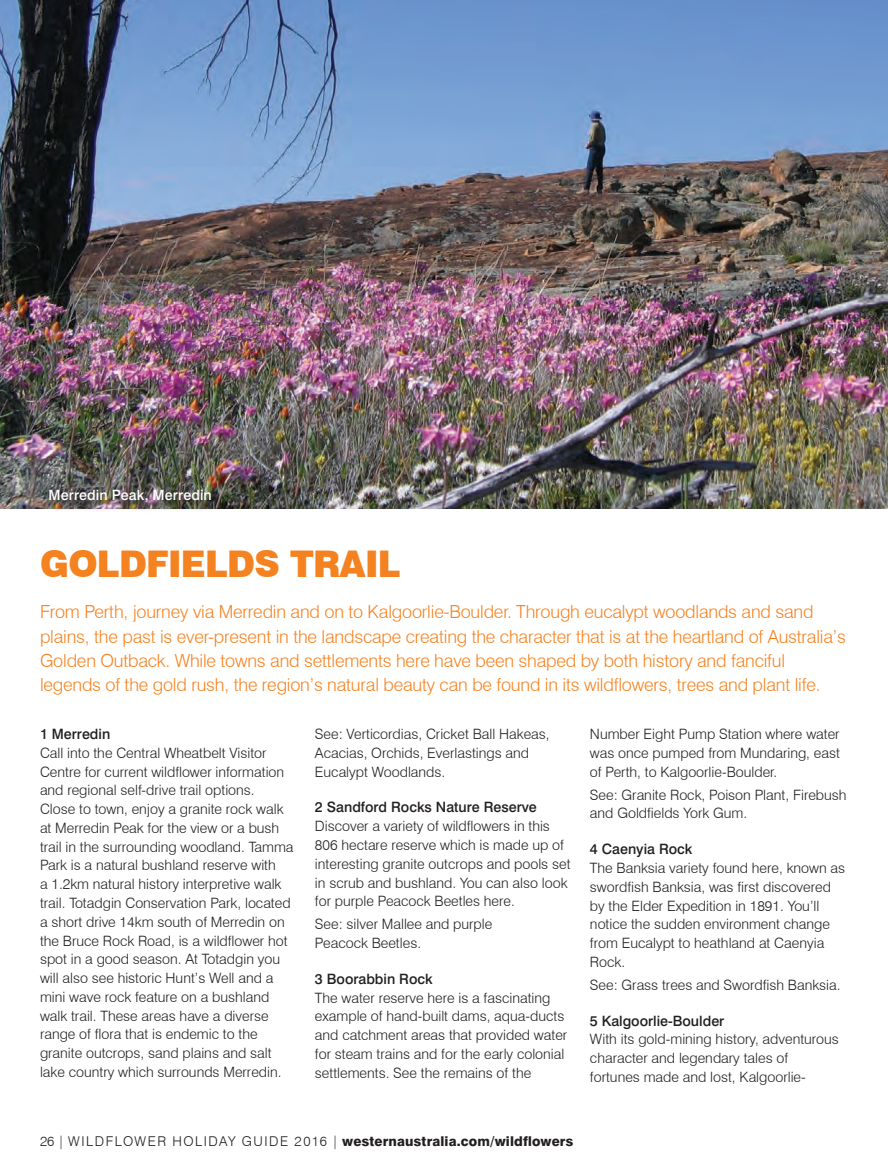
<style>
.page{position:relative;width:888px;height:1165px;background:#fff}
.page>*{position:absolute;margin:0;border:0;box-sizing:border-box;transform-origin:0 0}
.t1{font:900 36.75px "Swiss 721 BT";letter-spacing:-.02em;color:#f58220}
.t2{font:300 18px/24px "Swiss 721 BT";letter-spacing:-.01em;color:#f58220}
.t3{font:300 14.25px/18.8px "Swiss 721 BT";color:#231f20}
.t4{font:500 14.25px "Swiss 721 BT";color:#231f20}
.t5{font:500 14.25px "Swiss 721 BT";letter-spacing:.01em;color:#fff}
.t6{font:800 13.5px "Swiss 721 BT";letter-spacing:.01em;color:#231f20}
.s1{font-weight:300}
</style>
<div class="page">
<img style="left:0;top:0;width:888px;height:508px">
<img style="left:44px;top:484px;width:180px;height:26px">
<p class="t5" style="left:49px;top:485px;width:165px">Merredin Peak, Merredin</p>
<h1 class="t1" style="left:40px;top:542px;width:362px">GOLDFIELDS TRAIL</h1>
<p class="t2" style="left:40px;top:600px;width:807px">From Perth, journey via Merredin and on to Kalgoorlie-Boulder. Through eucalypt woodlands and sand plains, the past is ever-present in the landscape creating the character that is at the heartland of Australia’s Golden Outback. While towns and settlements here have been shaped by both history and fanciful legends of the gold rush, the region’s natural beauty can be found in its wildflowers, trees and plant life.</p>
<p class="t4" style="left:40px;top:725px;width:72px">1 Merredin</p>
<p class="t3" style="left:40px;top:743px;width:255px">Call into the Central Wheatbelt Visitor Centre for current wildflower information and regional self-drive trail options.<br>Close to town, enjoy a granite rock walk at Merredin Peak for the view or a bush trail in the surrounding woodland. Tamma Park is a natural bushland reserve with<br>a 1.2km natural history interpretive walk trail. Totadgin Conservation Park, located a short drive 14km south of Merredin on the Bruce Rock Road, is a wildflower hot spot in a good season. At Totadgin you will also see historic Hunt’s Well and a mini wave rock feature on a bushland walk trail. These areas have a diverse range of flora that is endemic to the granite outcrops, sand plains and salt lake country which surrounds Merredin.</p>
<p class="t3" style="left:315px;top:724px;width:236px">See: Verticordias, Cricket Ball Hakeas,<br>Acacias, Orchids, Everlastings and<br>Eucalypt Woodlands.</p>
<p class="t4" style="left:315px;top:798px;width:223px">2 Sandford Rocks Nature Reserve</p>
<p class="t3" style="left:315px;top:816px;width:257px">Discover a variety of wildflowers in this 806 hectare reserve which is made up of interesting granite outcrops and pools set in scrub and bushland. You can also look for purple Peacock Beetles here.</p>
<p class="t3" style="left:315px;top:914px;width:179px">See: silver Mallee and purple<br>Peacock Beetles.</p>
<p class="t4" style="left:315px;top:969px;width:119px">3 Boorabbin Rock</p>
<p class="t3" style="left:315px;top:987px;width:254px">The water reserve here is a fascinating example of hand-built dams, aqua-ducts and catchment areas that provided water for steam trains and for the early colonial settlements. See the remains of the</p>
<p class="t3" style="left:590px;top:724px;width:251px;text-align:justify">Number Eight Pump Station where water was once pumped from Mundaring, east of Perth, to Kalgoorlie-Boulder.</p>
<p class="t3" style="left:590px;top:785px;width:258px">See: Granite Rock, Poison Plant, Firebush and Goldfields York Gum.</p>
<p class="t4" style="left:590px;top:840px;width:104px">4 Caenyia Rock</p>
<p class="t3" style="left:590px;top:858px;width:257px">The Banksia variety found here, known as swordfish Banksia, was first discovered by the Elder Expedition in 1891. You’ll notice the sudden environment change from Eucalypt to heathland at Caenyia Rock.</p>
<p class="t3" style="left:590px;top:975px;width:252px">See: Grass trees and Swordfish Banksia.</p>
<p class="t4" style="left:590px;top:1011px;width:136px">5 Kalgoorlie-Boulder</p>
<p class="t3" style="left:590px;top:1029px;width:250px">With its gold-mining history, adventurous character and legendary tales of fortunes made and lost, Kalgoorlie-</p>
<p class="t6" style="left:40px;top:1132px;width:535px"><span class="s1">26 | WILDFLOWER HOLIDAY GUIDE 2016 |</span> westernaustralia.com/wildflowers</p>
</div>
